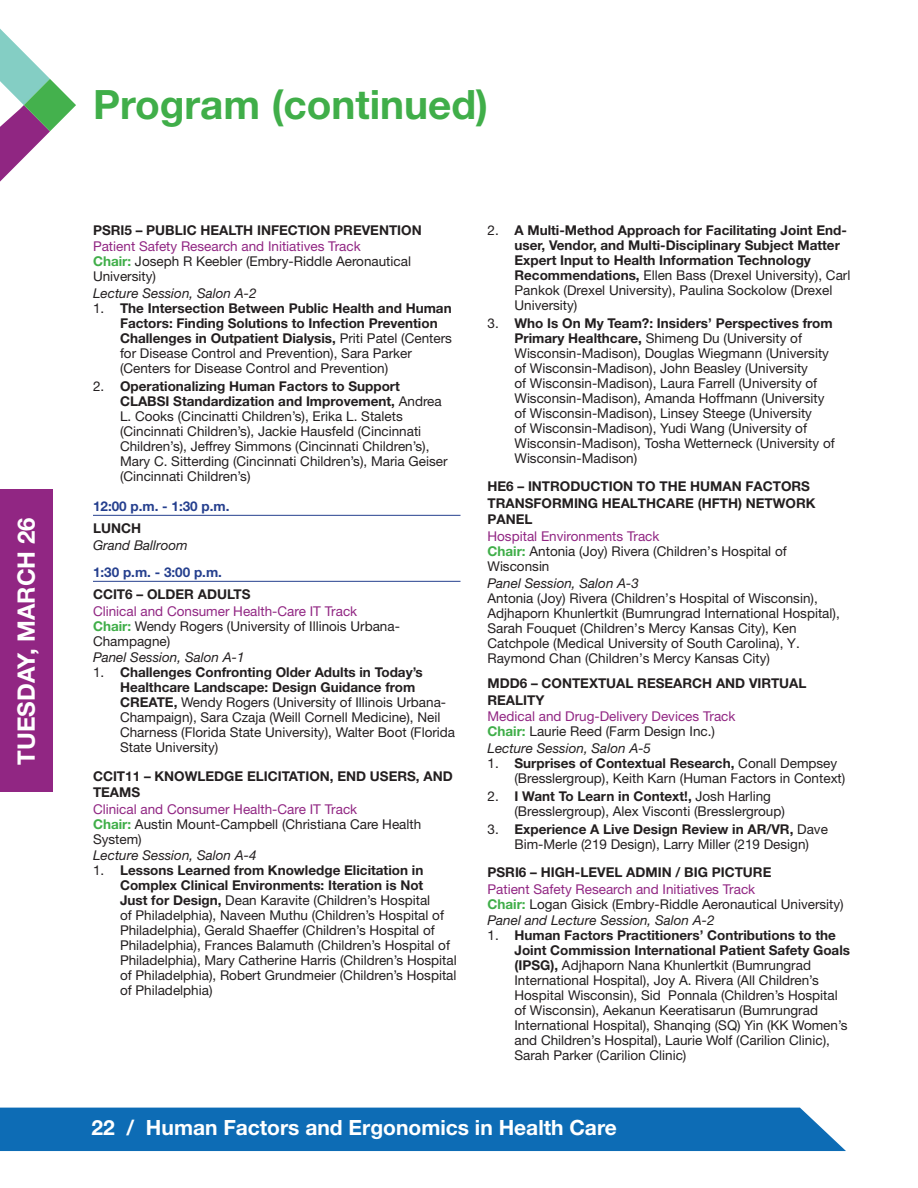
<style>
.page{position:relative;width:918px;height:1188px;background:#fff}
.page>*{position:absolute;margin:0;border:0;box-sizing:border-box;transform-origin:0 0}
.t1{font:700 40.5px "Helvetica Neue LT Std";color:#40ae49}
.Days{font:700 24px "Helvetica Neue LT Std";color:#fff}
.t2{font:700 21px "Helvetica Neue LT Std";color:#fff}
.Info{font:13.5px/15px "Helvetica Neue LT Std";color:#231f20}
.Session{font:700 13.5px/15px "Helvetica Neue LT Std";color:#231f20}
.Track{font:13.5px/15px "Helvetica Neue LT Std";color:#912683}
.Location{font:italic 13.5px "Helvetica Neue LT Std";color:#231f20}
.Times{font:700 13.5px "Helvetica Neue LT Std";color:#253f8e}
.Session_no_space_bef{font:700 13.5px "Helvetica Neue LT Std";color:#231f20}
.s1{font-weight:700;color:#40ae49}
.s2{font-weight:400}
.s3{font-weight:700}
.s4{color:#912683}
.s5{color:#231f20}
</style>
<div class="page">
<div style="left:0;top:1108px;width:846px;height:43px;background:#0d6cb5"></div>
<svg style="left:0;top:28px;width:76px;height:154px"></svg>
<hr style="left:93px;top:515px;width:367px;height:1px;background:#253f8e">
<hr style="left:93px;top:581px;width:367px;height:1px;background:#253f8e">
<div style="left:0;top:490px;width:52px;height:302px;background:#912683"></div>
<p class="Days" style="left:11px;top:765px;width:249px;rotate:-90deg">TUESDAY, MARCH 26</p>
<p class="t1" style="left:93px;top:79px;width:397px">Program (continued)</p>
<p class="Session" style="left:93px;top:222px;width:330px">PSRI5 – PUBLIC HEALTH INFECTION PREVENTION</p>
<p class="Track" style="left:93px;top:239px;width:269px">Patient Safety Research and Initiatives Track</p>
<p class="Info" style="left:93px;top:254px;width:320px"><span class="s1">Chair:</span> Joseph R Keebler (Embry-Riddle Aeronautical<br>University)</p>
<p class="Location" style="left:93px;top:285px;width:165px">Lecture Session, Salon A-2</p>
<p class="Session" style="left:120px;top:300px;width:333px;text-indent:-27px"><span class="s2">1.</span> The Intersection Between Public Health and Human Factors: Finding Solutions to Infection Prevention Challenges in Outpatient Dialysis, <span class="s2">Priti Patel (Centers for Disease Control and Prevention), Sara Parker (Centers for Disease Control and Prevention)</span></p>
<p class="Info" style="left:120px;top:378px;width:329px;text-indent:-27px">2. <span class="s3">Operationalizing Human Factors to Support CLABSI Standardization and Improvement,</span> Andrea L. Cooks (Cincinatti Children’s), Erika L. Stalets (Cincinnati Children’s), Jackie Hausfeld (Cincinnati Children’s), Jeffrey Simmons (Cincinnati Children’s), Mary C. Sitterding (Cincinnati Children’s), Maria Geiser (Cincinnati Children’s)</p>
<p class="Times" style="left:93px;top:497px;width:138px">12:00 p.m. - 1:30 p.m.</p>
<p class="Session_no_space_bef" style="left:93px;top:520px;width:50px">LUNCH</p>
<p class="Location" style="left:93px;top:537px;width:96px">Grand Ballroom</p>
<p class="Times" style="left:93px;top:563px;width:131px">1:30 p.m. - 3:00 p.m.</p>
<p class="Session_no_space_bef" style="left:93px;top:586px;width:159px">CCIT6 – OLDER ADULTS</p>
<p class="Track" style="left:93px;top:603px;width:266px">Clinical and Consumer Health-Care IT Track</p>
<p class="Info" style="left:93px;top:618px;width:308px"><span class="s1">Chair:</span> Wendy Rogers (University of Illinois Urbana-<br>Champagne)</p>
<p class="Location" style="left:93px;top:649px;width:153px">Panel Session, Salon A-1</p>
<p class="Info" style="left:120px;top:665px;width:337px;text-indent:-27px">1. <span class="s3">Challenges Confronting Older Adults in Today’s Healthcare Landscape: Design Guidance from CREATE,</span> Wendy Rogers (University of Illinois Urbana-Champaign), Sara Czaja (Weill Cornell Medicine), Neil Charness (Florida State University), Walter Boot (Florida State University)</p>
<p class="Session" style="left:93px;top:767px;width:361px;line-height:16.5px">CCIT11 – KNOWLEDGE ELICITATION, END USERS, AND<br>TEAMS</p>
<p class="Track" style="left:93px;top:801px;width:266px">Clinical and Consumer Health-Care IT Track</p>
<p class="Info" style="left:93px;top:816px;width:330px"><span class="s1">Chair:</span> Austin Mount-Campbell (Christiana Care Health<br>System)</p>
<p class="Location" style="left:93px;top:847px;width:165px">Lecture Session, Salon A-4</p>
<p class="Info" style="left:120px;top:863px;width:338px;text-indent:-27px">1. <span class="s3">Lessons Learned from Knowledge Elicitation in Complex Clinical Environments: Iteration is Not<br>Just for Design,</span> Dean Karavite (Children’s Hospital<br>of Philadelphia), Naveen Muthu (Children’s Hospital of Philadelphia), Gerald Shaeffer (Children’s Hospital of Philadelphia), Frances Balamuth (Children’s Hospital of Philadelphia), Mary Catherine Harris (Children’s Hospital of Philadelphia), Robert Grundmeier (Children’s Hospital of Philadelphia)</p>
<p class="Session" style="left:514px;top:222px;width:337px;text-indent:-27px"><span class="s2">2.</span> A Multi-Method Approach for Facilitating Joint End&shy;user, Vendor, and Multi-Disciplinary Subject Matter Expert Input to Health Information Technology Recommendations, <span class="s2">Ellen Bass (Drexel University), Carl Pankok (Drexel University), Paulina Sockolow (Drexel University)</span></p>
<p class="Info" style="left:514px;top:315px;width:322px;text-indent:-27px">3. <span class="s3">Who Is On My Team?: Insiders’ Perspectives from Primary Healthcare,</span> Shimeng Du (University of Wisconsin-Madison), Douglas Wiegmann (University of Wisconsin-Madison), John Beasley (University<br>of Wisconsin-Madison), Laura Farrell (University of Wisconsin-Madison), Amanda Hoffmann (University of Wisconsin-Madison), Linsey Steege (University<br>of Wisconsin-Madison), Yudi Wang (University of Wisconsin-Madison), Tosha Wetterneck (University of Wisconsin-Madison)</p>
<p class="Session" style="left:488px;top:478px;width:329px;line-height:16.5px">HE6 – INTRODUCTION TO THE HUMAN FACTORS<br>TRANSFORMING HEALTHCARE (HFTH) NETWORK<br>PANEL</p>
<p class="Info" style="left:488px;top:528px;width:301px;line-height:15.5px"><span class="s4">Hospital Environments Track<br></span><span class="s1">Chair:</span> Antonia (Joy) Rivera (Children’s Hospital of<br>Wisconsin</p>
<p class="Location" style="left:488px;top:575px;width:153px">Panel Session, Salon A-3</p>
<p class="Info" style="left:488px;top:590px;width:354px">Antonia (Joy) Rivera (Children’s Hospital of Wisconsin), Adjhaporn Khunlertkit (Bumrungrad International Hospital), Sarah Fouquet (Children’s Mercy Kansas City), Ken Catchpole (Medical University of South Carolina), Y.<br>Raymond Chan (Children’s Mercy Kansas City)</p>
<p class="Session" style="left:488px;top:675px;width:321px;line-height:16.5px">MDD6 – CONTEXTUAL RESEARCH AND VIRTUAL<br>REALITY</p>
<p class="Track" style="left:488px;top:709px;width:250px">Medical and Drug-Delivery Devices Track<br><span class="s1">Chair:</span> <span class="s5">Laurie Reed (Farm Design Inc.)</span></p>
<p class="Location" style="left:488px;top:740px;width:165px">Lecture Session, Salon A-5</p>
<p class="Info" style="left:514px;top:755px;width:332px;text-indent:-27px">1. <span class="s3">Surprises of Contextual Research,</span> Conall Dempsey (Bresslergroup), Keith Karn (Human Factors in Context)</p>
<p class="Info" style="left:514px;top:788px;width:272px;text-indent:-27px">2. <span class="s3">I Want To Learn in Context!,</span> Josh Harling (Bresslergroup), Alex Visconti (Bresslergroup)</p>
<p class="Info" style="left:488px;top:821px;width:342px;text-align:center">3. <span class="s3">Experience A Live Design Review in AR/VR,</span> Dave<br>Bim-Merle (219 Design), Larry Miller (219 Design)</p>
<p class="Session" style="left:488px;top:865px;width:285px">PSRI6 – HIGH-LEVEL ADMIN / BIG PICTURE</p>
<p class="Info" style="left:488px;top:881px;width:358px"><span class="s4">Patient Safety Research and Initiatives Track<br></span><span class="s1">Chair:</span> Logan Gisick (Embry-Riddle Aeronautical University)</p>
<p class="Location" style="left:488px;top:912px;width:229px">Panel and Lecture Session, Salon A-2</p>
<p class="Info" style="left:514px;top:928px;width:337px;text-indent:-27px">1. <span class="s3">Human Factors Practitioners’ Contributions to the Joint Commission International Patient Safety Goals (IPSG),</span> Adjhaporn Nana Khunlertkit (Bumrungrad International Hospital), Joy A. Rivera (All Children’s Hospital Wisconsin), Sid Ponnala (Children’s Hospital of Wisconsin), Aekanun Keeratisarun (Bumrungrad International Hospital), Shanqing (SQ) Yin (KK Women’s and Children’s Hospital), Laurie Wolf (Carilion Clinic), Sarah Parker (Carilion Clinic)</p>
<h3 class="t2" style="left:91px;top:1115px;width:527px">22 / Human Factors and Ergonomics in Health Care</h3>
</div>
